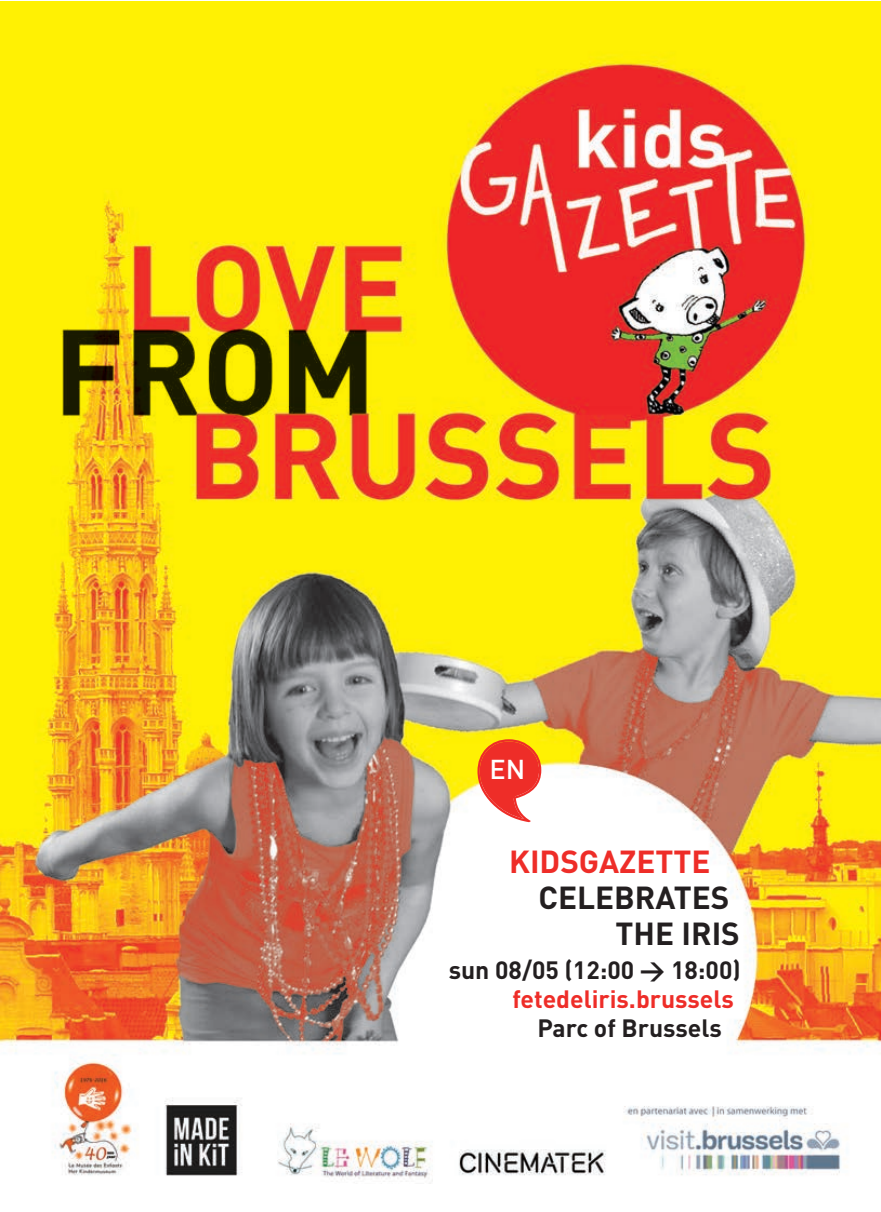
<style>
.page{position:relative;width:881px;height:1212px;background:#fff}
.page>*{position:absolute;margin:0;border:0;box-sizing:border-box;transform-origin:0 0}
.t1{font:700 31.5px/36px "DIN";color:#231f20}
.t2{font:700 31.5px "DIN";color:#ee2d28}
.t3{font:500 27px "DIN";color:#fff}
.t4{font:700 24.75px "DIN";color:#231f20}
.t5{font:700 24.75px "DIN";color:#ee2d28}
</style>
<div class="page">
<img style="left:0;top:1px;width:880px;height:1183px">
<svg style="left:477px;top:739px;width:64px;height:83px"></svg>
<p class="t3" style="left:489px;top:752px;width:37px">EN</p>
<p class="t2" style="left:509px;top:841px;width:203px">KIDSGAZETTE</p>
<p class="t1" style="left:615px;top:878px;width:126px;text-indent:-77px">CELEBRATES<br>THE IRIS</p>
<p class="t4" style="left:448px;top:953px;width:293px">sun 08/05 (12:00 &gt; 18:00)</p>
<p class="t5" style="left:512px;top:983px;width:223px">fetedeliris.brussels</p>
<p class="t4" style="left:537px;top:1012px;width:186px">Parc of Brussels</p>
</div>
